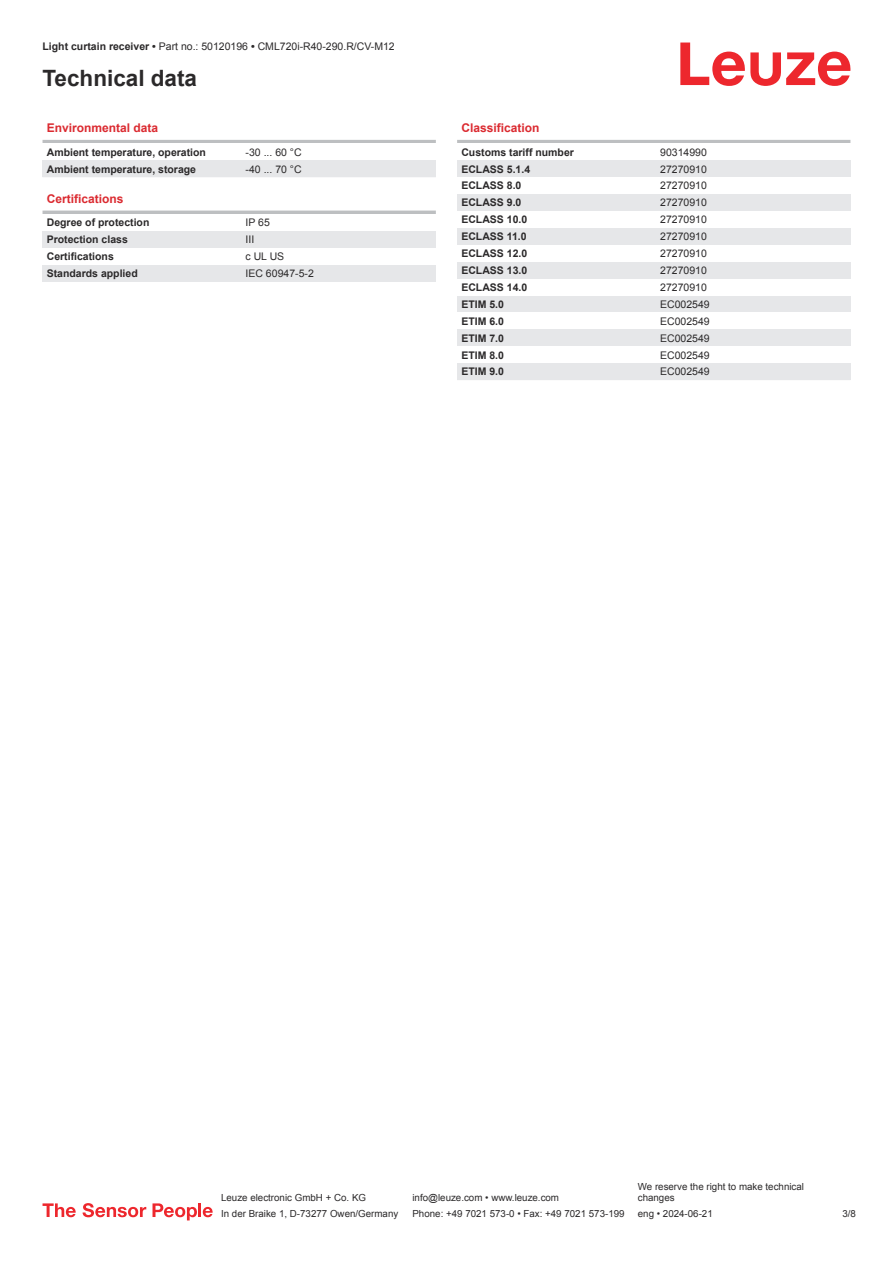
<style>
.page{position:relative;width:893px;height:1263px;background:#fff}
.page>*{position:absolute;margin:0;border:0;box-sizing:border-box;transform-origin:0 0}
.t1{font:700 22.5px "Arial";color:#2b292a}
.t2{font:700 12px "Arial";color:#db2a30}
.t3{font:700 10.5px "Arial";color:#2b292a}
.t4{font:10.5px "Arial";color:#2b292a}
.t5{font:9.75px/11.7px "Arial";color:#2b292a}
.s1{font-weight:700}
</style>
<div class="page">
<svg style="left:680px;top:43px;width:170px;height:43px"></svg>
<hr style="left:43px;top:140px;width:393px;height:3px;background:#bdbfc1">
<div style="left:43px;top:160px;width:199px;height:17px;background:#e6e7e9"></div>
<div style="left:242px;top:160px;width:194px;height:17px;background:#e6e7e9"></div>
<hr style="left:43px;top:211px;width:393px;height:3px;background:#bdbfc1">
<div style="left:43px;top:231px;width:199px;height:17px;background:#e6e7e9"></div>
<div style="left:242px;top:231px;width:194px;height:17px;background:#e6e7e9"></div>
<div style="left:43px;top:265px;width:199px;height:17px;background:#e6e7e9"></div>
<div style="left:242px;top:265px;width:194px;height:17px;background:#e6e7e9"></div>
<hr style="left:457px;top:140px;width:393px;height:3px;background:#bdbfc1">
<div style="left:457px;top:160px;width:200px;height:17px;background:#e6e7e9"></div>
<div style="left:657px;top:160px;width:193px;height:17px;background:#e6e7e9"></div>
<div style="left:457px;top:194px;width:200px;height:17px;background:#e6e7e9"></div>
<div style="left:657px;top:194px;width:193px;height:17px;background:#e6e7e9"></div>
<div style="left:457px;top:228px;width:200px;height:17px;background:#e6e7e9"></div>
<div style="left:657px;top:228px;width:193px;height:17px;background:#e6e7e9"></div>
<div style="left:457px;top:262px;width:200px;height:17px;background:#e6e7e9"></div>
<div style="left:657px;top:262px;width:193px;height:17px;background:#e6e7e9"></div>
<div style="left:457px;top:296px;width:200px;height:16px;background:#e6e7e9"></div>
<div style="left:657px;top:296px;width:193px;height:16px;background:#e6e7e9"></div>
<div style="left:457px;top:329px;width:200px;height:17px;background:#e6e7e9"></div>
<div style="left:657px;top:329px;width:193px;height:17px;background:#e6e7e9"></div>
<div style="left:457px;top:363px;width:200px;height:17px;background:#e6e7e9"></div>
<div style="left:657px;top:363px;width:193px;height:17px;background:#e6e7e9"></div>
<svg style="left:43px;top:1203px;width:33px;height:14px"></svg>
<svg style="left:83px;top:1203px;width:63px;height:14px"></svg>
<svg style="left:153px;top:1203px;width:44px;height:17px"></svg>
<hr style="left:198px;top:1203px;width:3px;height:14px;background:#ed272d">
<svg style="left:203px;top:1207px;width:10px;height:10px"></svg>
<p class="t4" style="left:43px;top:43px;width:354px"><span class="s1">Light curtain receiver •</span> Part no.: 50120196 <span class="s1">•</span> CML720i-R40-290.R/CV-M12</p>
<h1 class="t1" style="left:43px;top:70px;width:156px">Technical data</h1>
<p class="t2" style="left:47px;top:123px;width:113px">Environmental data</p>
<p class="t3" style="left:47px;top:148px;width:161px">Ambient temperature, operation</p>
<p class="t4" style="left:246px;top:148px;width:58px">-30 ... 60 °C</p>
<p class="t3" style="left:47px;top:165px;width:151px">Ambient temperature, storage</p>
<p class="t4" style="left:246px;top:165px;width:58px">-40 ... 70 °C</p>
<p class="t2" style="left:47px;top:194px;width:78px">Certifications</p>
<p class="t3" style="left:47px;top:219px;width:104px">Degree of protection</p>
<p class="t4" style="left:246px;top:219px;width:26px">IP 65</p>
<p class="t3" style="left:47px;top:236px;width:83px">Protection class</p>
<p class="t4" style="left:246px;top:236px;width:10px">III</p>
<p class="t3" style="left:47px;top:252px;width:69px">Certifications</p>
<p class="t4" style="left:246px;top:252px;width:40px">c UL US</p>
<p class="t3" style="left:47px;top:269px;width:93px">Standards applied</p>
<p class="t4" style="left:246px;top:269px;width:70px">IEC 60947-5-2</p>
<p class="t2" style="left:461px;top:123px;width:80px">Classification</p>
<p class="t3" style="left:461px;top:148px;width:114px">Customs tariff number</p>
<p class="t4" style="left:660px;top:148px;width:48px">90314990</p>
<p class="t3" style="left:461px;top:165px;width:70px">ECLASS 5.1.4</p>
<p class="t4" style="left:660px;top:165px;width:48px">27270910</p>
<p class="t3" style="left:461px;top:182px;width:62px">ECLASS 8.0</p>
<p class="t4" style="left:660px;top:182px;width:48px">27270910</p>
<p class="t3" style="left:461px;top:199px;width:62px">ECLASS 9.0</p>
<p class="t4" style="left:660px;top:199px;width:48px">27270910</p>
<p class="t3" style="left:461px;top:216px;width:67px">ECLASS 10.0</p>
<p class="t4" style="left:660px;top:216px;width:48px">27270910</p>
<p class="t3" style="left:461px;top:233px;width:67px">ECLASS 11.0</p>
<p class="t4" style="left:660px;top:232px;width:48px">27270910</p>
<p class="t3" style="left:461px;top:249px;width:67px">ECLASS 12.0</p>
<p class="t4" style="left:660px;top:249px;width:48px">27270910</p>
<p class="t3" style="left:461px;top:266px;width:67px">ECLASS 13.0</p>
<p class="t4" style="left:660px;top:266px;width:48px">27270910</p>
<p class="t3" style="left:461px;top:283px;width:67px">ECLASS 14.0</p>
<p class="t4" style="left:660px;top:283px;width:48px">27270910</p>
<p class="t3" style="left:461px;top:300px;width:44px">ETIM 5.0</p>
<p class="t4" style="left:660px;top:300px;width:51px">EC002549</p>
<p class="t3" style="left:461px;top:317px;width:44px">ETIM 6.0</p>
<p class="t4" style="left:660px;top:317px;width:51px">EC002549</p>
<p class="t3" style="left:461px;top:334px;width:44px">ETIM 7.0</p>
<p class="t4" style="left:660px;top:334px;width:51px">EC002549</p>
<p class="t3" style="left:461px;top:351px;width:44px">ETIM 8.0</p>
<p class="t4" style="left:660px;top:351px;width:51px">EC002549</p>
<p class="t3" style="left:461px;top:368px;width:44px">ETIM 9.0</p>
<p class="t4" style="left:660px;top:368px;width:51px">EC002549</p>
<p class="t5" style="left:221px;top:1193px;width:146px">Leuze electronic GmbH + Co. KG</p>
<p class="t5" style="left:412px;top:1193px;width:148px">info@leuze.com • www.leuze.com</p>
<p class="t5" style="left:638px;top:1181px;width:168px">We reserve the right to make technical changes</p>
<p class="t5" style="left:221px;top:1209px;width:179px">In der Braike 1, D-73277 Owen/Germany</p>
<p class="t5" style="left:412px;top:1209px;width:214px">Phone: +49 7021 573-0 • Fax: +49 7021 573-199</p>
<p class="t5" style="left:638px;top:1209px;width:76px">eng • 2024-06-21</p>
<p class="t5" style="left:842px;top:1209px;width:15px">3 /8</p>
</div>
